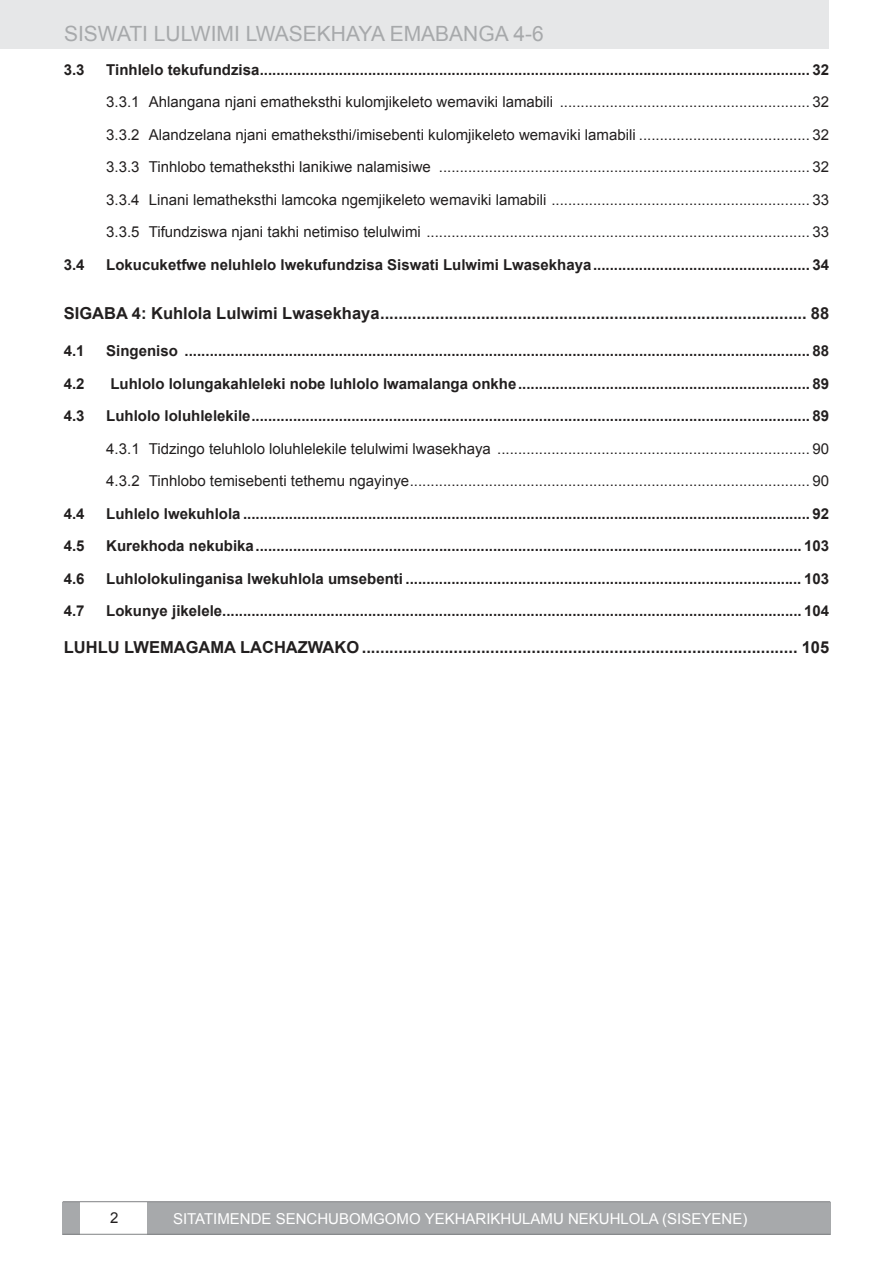
<style>
.page{position:relative;width:893px;height:1263px;background:#fff}
.page>*{position:absolute;margin:0;border:0;box-sizing:border-box;transform-origin:0 0}
.t1{font:21px "Arial";color:#a7a9ab}
.t2{font:700 16.5px "Arial";color:#221f1f}
.t3{font:700 15px "Arial";color:#221f1f}
.t4{font:15px/32.5px "Arial";color:#221f1f;text-align:justify}
.t5{font:15px "Arial";color:#fff}
</style>
<div class="page">
<div style="left:0;top:0;width:829px;height:49px;background:#e6e7e8"></div>
<div style="left:63px;top:1202px;width:17px;height:32px;background:#a7a9ab"></div>
<div style="left:147px;top:1202px;width:683px;height:32px;background:#a7a9ab"></div>
<hr style="left:63px;top:1234px;width:767px;height:1px;background:#808284">
<hr style="left:63px;top:1201px;width:767px;height:1px;background:#808284">
<h1 class="t1" style="left:64px;top:21px;width:481px">SISWATI LULWIMI LWASEKHAYA EMABANGA 4-6</h1>
<p class="t3" style="left:64px;top:64px;width:22px">3.3</p>
<p class="t3" style="left:106px;top:64px;width:724px">Tinhlelo tekufundzisa .................................................................................................................................... 32</p>
<p class="t4" style="left:106px;top:86px;width:724px">3.3.1 Ahlangana njani ematheksthi kulomjikeleto wemaviki lamabili ............................................................ 32<br>3.3.2 Alandzelana njani ematheksthi/imisebenti kulomjikeleto wemaviki lamabili ......................................... 32<br>3.3.3 Tinhlobo tematheksthi lanikiwe nalamisiwe ......................................................................................... 32<br>3.3.4 Linani lematheksthi lamcoka ngemjikeleto wemaviki lamabili .............................................................. 33<br>3.3.5 Tifundziswa njani takhi netimiso telulwimi ............................................................................................ 33</p>
<p class="t3" style="left:64px;top:259px;width:22px">3.4</p>
<p class="t3" style="left:106px;top:259px;width:724px">Lokucuketfwe neluhlelo lwekufundzisa Siswati Lulwimi Lwasekhaya .................................................... 34</p>
<p class="t2" style="left:64px;top:307px;width:767px">SIGABA 4: Kuhlola Lulwimi Lwasekhaya ............................................................................................. 88</p>
<p class="t3" style="left:64px;top:345px;width:22px">4.1</p>
<p class="t3" style="left:106px;top:345px;width:724px">Singeniso ...................................................................................................................................................... 88</p>
<p class="t3" style="left:64px;top:378px;width:22px">4.2</p>
<p class="t3" style="left:110px;top:378px;width:720px">Luhlolo lolungakahleleki nobe luhlolo lwamalanga onkhe ...................................................................... 89</p>
<p class="t3" style="left:64px;top:410px;width:22px">4.3</p>
<p class="t3" style="left:106px;top:410px;width:724px">Luhlolo loluhlelekile ...................................................................................................................................... 89</p>
<p class="t4" style="left:106px;top:432px;width:724px">4.3.1 Tidzingo teluhlolo loluhlelekile telulwimi lwasekhaya ........................................................................... 90<br>4.3.2 Tinhlobo temisebenti tethemu ngayinye ................................................................................................ 90</p>
<p class="t3" style="left:64px;top:508px;width:22px">4.4</p>
<p class="t3" style="left:106px;top:508px;width:724px">Luhlelo lwekuhlola ........................................................................................................................................ 92</p>
<p class="t3" style="left:64px;top:540px;width:22px">4.5</p>
<p class="t3" style="left:106px;top:540px;width:724px">Kurekhoda nekubika ................................................................................................................................... 103</p>
<p class="t3" style="left:64px;top:573px;width:22px">4.6</p>
<p class="t3" style="left:106px;top:573px;width:724px">Luhlolokulinganisa lwekuhlola umsebenti ............................................................................................... 103</p>
<p class="t3" style="left:64px;top:605px;width:22px">4.7</p>
<p class="t3" style="left:106px;top:605px;width:724px">Lokunye jikelele........................................................................................................................................... 104</p>
<p class="t2" style="left:64px;top:641px;width:767px">LUHLU LWEMAGAMA LACHAZWAKO ............................................................................................... 105</p>
<p class="t4" style="left:110px;top:1203px;width:10px">2</p>
<p class="t5" style="left:173px;top:1213px;width:576px">SITATIMENDE SENCHUBOMGOMO YEKHARIKHULAMU NEKUHLOLA (SISEYENE)</p>
</div>
